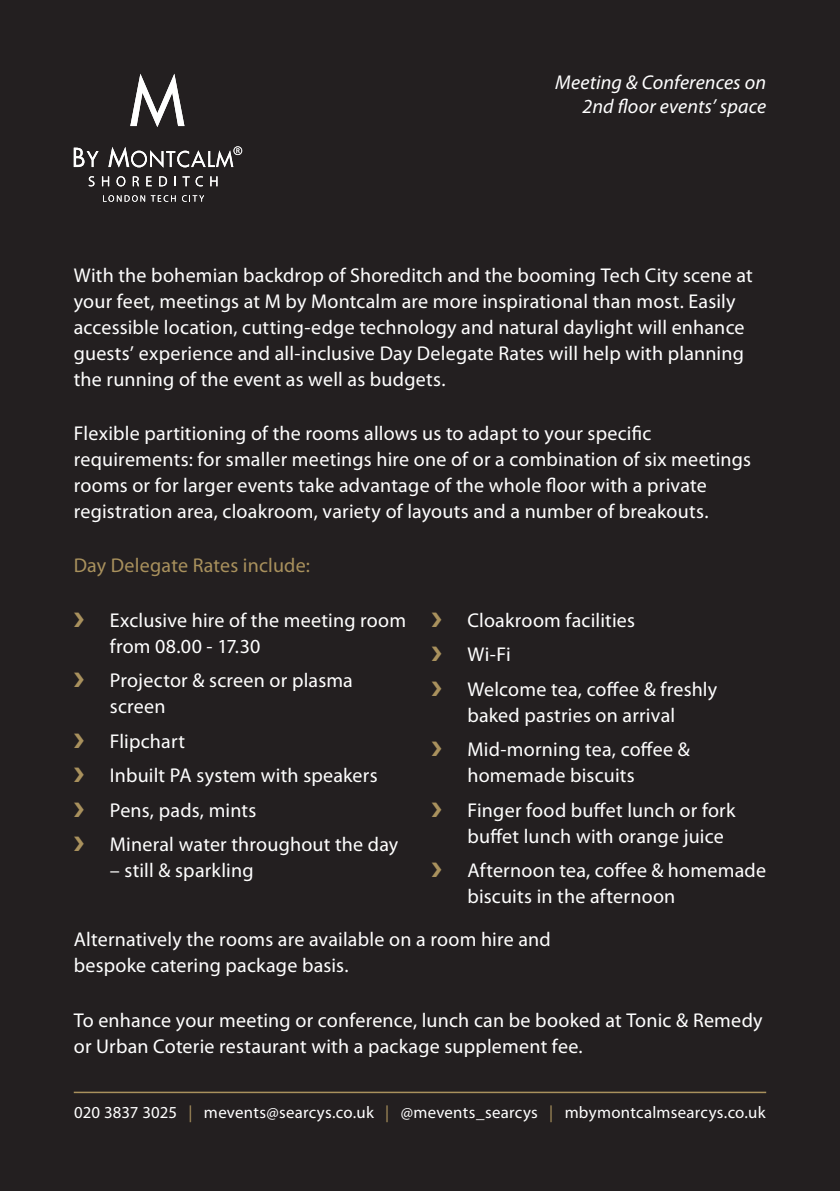
<style>
.page{position:relative;width:840px;height:1191px;background:#fff}
.page>*{position:absolute;margin:0;border:0;box-sizing:border-box;transform-origin:0 0}
.t1{font:20px/26px "Myriad Pro";letter-spacing:.01em;color:#fff}
.t2{font:italic 20px/24px "Myriad Pro";letter-spacing:.005em;color:#fff;text-align:right}
.t3{font:20px "Myriad Pro";letter-spacing:.01em;color:#a9915d}
.t4{font:20px "Monotype Sorts";color:#a9915d}
.t5{font:16.8px "Myriad Pro";letter-spacing:.015em;color:#fff}
.s1{color:#a9915d}
</style>
<div class="page">
<div style="left:0;top:0;width:839px;height:1191px;background:#231f20"></div>
<hr style="left:74px;top:1091px;width:691px;height:2px;background:#a9915d">
<svg style="left:74px;top:148px;width:24px;height:19px"></svg>
<svg style="left:108px;top:146px;width:134px;height:22px"></svg>
<svg style="left:89px;top:176px;width:5px;height:10px"></svg>
<svg style="left:102px;top:176px;width:7px;height:10px"></svg>
<svg style="left:116px;top:176px;width:9px;height:10px"></svg>
<svg style="left:133px;top:176px;width:6px;height:10px"></svg>
<svg style="left:146px;top:176px;width:6px;height:10px"></svg>
<svg style="left:159px;top:176px;width:8px;height:10px"></svg>
<svg style="left:174px;top:176px;width:2px;height:10px"></svg>
<svg style="left:182px;top:176px;width:21px;height:10px"></svg>
<svg style="left:210px;top:176px;width:7px;height:10px"></svg>
<svg style="left:103px;top:195px;width:42px;height:7px"></svg>
<svg style="left:151px;top:195px;width:24px;height:7px"></svg>
<svg style="left:182px;top:195px;width:22px;height:7px"></svg>
<svg style="left:130px;top:74px;width:54px;height:53px"></svg>
<p class="t2" style="left:555px;top:70px;width:212px">Meeting &amp; Conferences on<br>2nd floor events’ space</p>
<p class="t1" style="left:74px;top:261px;width:680px">With the bohemian backdrop of Shoreditch and the booming Tech City scene at your feet, meetings at M by Montcalm are more inspirational than most. Easily accessible location, cutting-edge technology and natural daylight will enhance guests’ experience and all-inclusive Day Delegate Rates will help with planning the running of the event as well as budgets.</p>
<p class="t1" style="left:74px;top:420px;width:678px">Flexible partitioning of the rooms allows us to adapt to your specific requirements: for smaller meetings hire one of or a combination of six meetings rooms or for larger events take advantage of the whole floor with a private registration area, cloakroom, variety of layouts and a number of breakouts.</p>
<p class="t3" style="left:74px;top:553px;width:237px">Day Delegate Rates include:</p>
<p class="t4" style="left:74px;top:610px;width:12px">i</p>
<p class="t1" style="left:110px;top:606px;width:297px">Exclusive hire of the meeting room from 08.00 - 17.30</p>
<p class="t4" style="left:74px;top:671px;width:12px">i</p>
<p class="t1" style="left:110px;top:667px;width:244px">Projector &amp; screen or plasma screen</p>
<p class="t4" style="left:74px;top:731px;width:12px">i</p>
<p class="t1" style="left:110px;top:727px;width:77px">Flipchart</p>
<p class="t4" style="left:74px;top:766px;width:12px">i</p>
<p class="t1" style="left:110px;top:762px;width:269px">Inbuilt PA system with speakers</p>
<p class="t4" style="left:74px;top:800px;width:12px">i</p>
<p class="t1" style="left:110px;top:796px;width:148px">Pens, pads, mints</p>
<p class="t4" style="left:74px;top:835px;width:12px">i</p>
<p class="t1" style="left:110px;top:831px;width:290px">Mineral water throughout the day</p>
<p class="t1" style="left:110px;top:857px;width:145px">– still &amp; sparkling</p>
<p class="t4" style="left:431px;top:610px;width:12px">i</p>
<p class="t1" style="left:467px;top:606px;width:169px">Cloakroom facilities</p>
<p class="t4" style="left:431px;top:645px;width:12px">i</p>
<p class="t1" style="left:467px;top:641px;width:45px">Wi-Fi</p>
<p class="t4" style="left:431px;top:679px;width:12px">i</p>
<p class="t1" style="left:467px;top:675px;width:251px">Welcome tea, coffee &amp; freshly baked pastries on arrival</p>
<p class="t4" style="left:431px;top:740px;width:12px">i</p>
<p class="t1" style="left:467px;top:736px;width:224px">Mid-morning tea, coffee &amp; homemade biscuits</p>
<p class="t4" style="left:431px;top:800px;width:12px">i</p>
<p class="t1" style="left:467px;top:796px;width:269px">Finger food buffet lunch or fork buffet lunch with orange juice</p>
<p class="t4" style="left:431px;top:861px;width:12px">i</p>
<p class="t1" style="left:467px;top:857px;width:300px">Afternoon tea, coffee &amp; homemade biscuits in the afternoon</p>
<p class="t1" style="left:74px;top:926px;width:478px">Alternatively the rooms are available on a room hire and bespoke catering package basis.</p>
<p class="t1" style="left:74px;top:1006px;width:690px">To enhance your meeting or conference, lunch can be booked at Tonic &amp; Remedy or Urban Coterie restaurant with a package supplement fee.</p>
<p class="t5" style="left:74px;top:1101px;width:692px">020 3837 3025 <span class="s1">|</span> mevents@searcys.co.uk <span class="s1">|</span> @mevents_searcys <span class="s1">|</span> mbymontcalmsearcys.co.uk</p>
</div>
